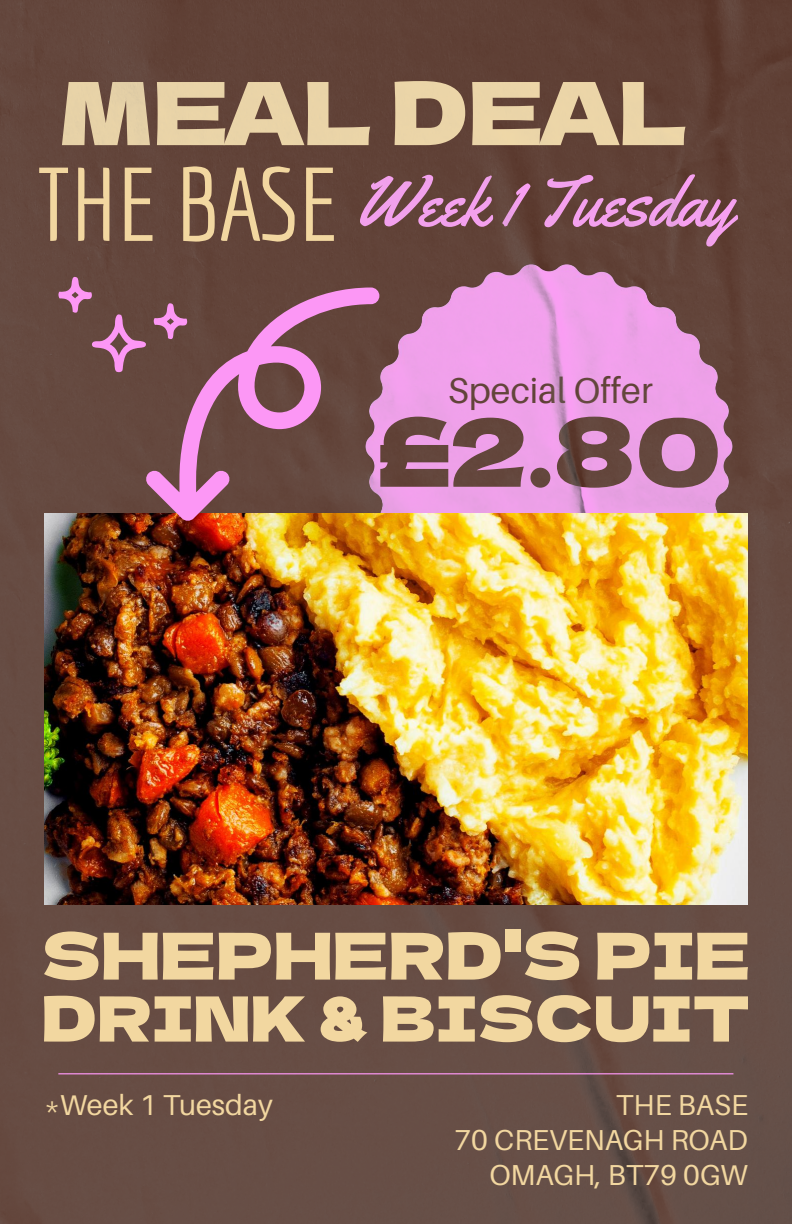
<style>
.page{position:relative;width:792px;height:1224px;background:#fff}
.page>*{position:absolute;margin:0;border:0;box-sizing:border-box;transform-origin:0 0}
.t1{font:101.8px "Economica";color:#f2d7a0}
.t2{font:93.9px "Dela Gothic One";color:#482215}
.t3{font:86.9px "Dela Gothic One";letter-spacing:-.02em;color:#f2d7a0}
.t4{font:70.1px "Yellowtail";color:#fc97f5}
.t5{font:64.5px "Dela Gothic One";color:#f2d7a0}
.t6{font:62.3px "Dela Gothic One";color:#f2d7a0}
.t7{font:35.9px "Aileron";color:#482215}
.t8{font:28.9px/34.6px "Aileron";color:#f2d7a0;text-align:right}
.t9{font:28.8px "Aileron";color:#f2d7a0}
</style>
<div class="page">
<img style="left:0;top:0;width:792px;height:1224px">
<img style="left:44px;top:514px;width:704px;height:390px">
<svg style="left:145px;top:288px;width:234px;height:234px;background:#875961"></svg>
<svg style="left:58px;top:277px;width:129px;height:95px;background:#795257"></svg>
<hr style="left:58px;top:1073px;width:675px;height:1px;background:#fc97f5">
<h3 class="t3" style="left:58px;top:45px;width:632px">MEAL DEAL</h3>
<h3 class="t4" style="left:355px;top:157px;width:380px">Week 1 Tuesday</h3>
<h1 class="t1" style="left:37px;top:147px;width:302px">THE BASE</h1>
<p class="t7" style="left:448px;top:370px;width:206px">Special Offer</p>
<h2 class="t2" style="left:379px;top:379px;width:344px">£2.80</h2>
<h3 class="t5" style="left:41px;top:905px;width:711px">SHEPHERD'S PIE</h3>
<h3 class="t6" style="left:42px;top:970px;width:710px">DRINK &amp; BISCUIT</h3>
<p class="t9" style="left:44px;top:1090px;width:230px">*Week 1 Tuesday</p>
<p class="t8" style="left:455px;top:1088px;width:295px">THE BASE<br>70 CREVENAGH ROAD<br>OMAGH, BT79 0GW</p>
</div>
